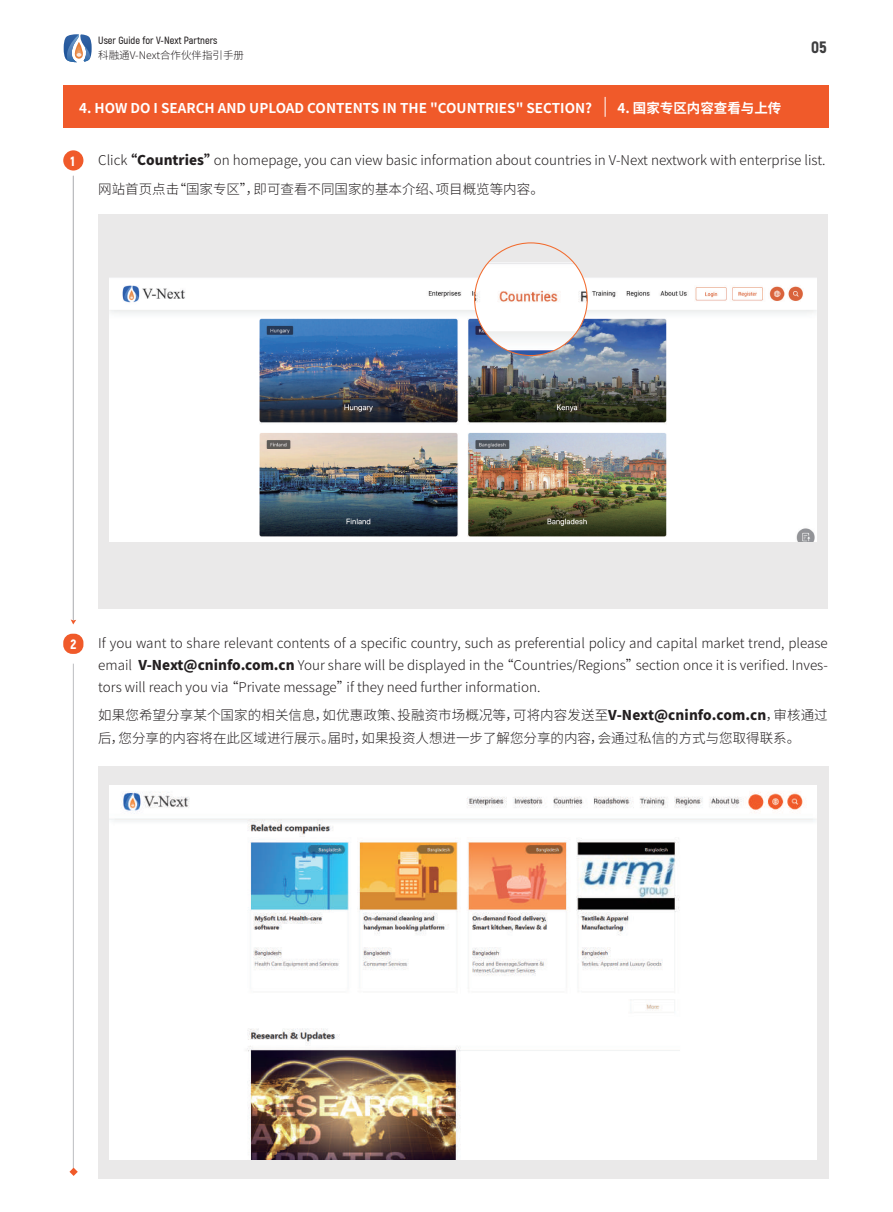
<style>
.page{position:relative;width:893px;height:1212px;background:#fff}
.page>*{position:absolute;margin:0;border:0;box-sizing:border-box;transform-origin:0 0}
.t1{font:900 16.5px "Akrobat";color:#3e3e3f}
.t2{font:300 13.5px/22.2px "Source Han Sans CN";color:#231f20}
.t3{font:700 13.5px "Source Han Sans CN";color:#fff}
.t4{font:900 13.5px "Akrobat";color:#fff}
.t5{font:600 10.5px "Akrobat";color:#231f20}
.t6{font:300 10.5px "Source Han Sans CN";color:#231f20}
.s1{font-weight:800}
</style>
<div class="page">
<div style="left:64px;top:86px;width:765px;height:42px;background:#f05a2a"></div>
<svg style="left:605px;top:97px;width:1px;height:20px"></svg>
<div style="left:98px;top:214px;width:730px;height:395px;background:#eae9e9"></div>
<img style="left:110px;top:278px;width:707px;height:264px">
<img style="left:475px;top:262px;width:112px;height:93px">
<div style="left:98px;top:766px;width:731px;height:412px;background:#eae9e9"></div>
<img style="left:109px;top:786px;width:707px;height:373px">
<div style="left:63px;top:150px;width:20px;height:21px;background:#f05a2a;border-radius:50%"></div>
<hr style="left:73px;top:176px;width:1px;height:444px;background:#bcbdc0">
<svg style="left:71px;top:619px;width:5px;height:5px"></svg>
<div style="left:63px;top:634px;width:20px;height:20px;background:#f05a2a;border-radius:9px"></div>
<hr style="left:73px;top:664px;width:1px;height:505px;background:#bcbdc0">
<svg style="left:69px;top:1167px;width:9px;height:9px"></svg>
<svg style="left:64px;top:34px;width:28px;height:28px"></svg>
<p class="t5" style="left:98px;top:35px;width:121px">User Guide for V-Next Partners</p>
<p class="t6" style="left:98px;top:49px;width:147px">科融通V-Next合作伙伴指引手册</p>
<p class="t3" style="left:79px;top:101px;width:515px">4. HOW DO I SEARCH AND UPLOAD CONTENTS IN THE "COUNTRIES" SECTION?</p>
<p class="t3" style="left:617px;top:101px;width:165px">4. 国家专区内容查看与上传</p>
<p class="t1" style="left:811px;top:37px;width:17px">05</p>
<p class="t4" style="left:70px;top:152px;width:6px">1</p>
<p class="t2" style="left:98px;top:147px;width:729px;line-height:28.2px">Click <span class="s1">“Countries”</span>on homepage, you can view basic information about countries in V-Next nextwork with enterprise list.网站首页点击“国家专区”，即可查看不同国家的基本介绍、项目概览等内容。</p>
<p class="t4" style="left:70px;top:636px;width:7px">2</p>
<p class="t2" style="left:98px;top:632px;width:731px;text-align:justify">If you want to share relevant contents of a specific country, such as preferential policy and capital market trend, please email <span class="s1">V-Next@cninfo.com.cn</span> Your share will be displayed in the “Countries/Regions”section once it is verified. Inves&shy;tors will reach you via “Private message”if they need further information.</p>
<p class="t2" style="left:98px;top:705px;width:731px">如果您希望分享某个国家的相关信息，如优惠政策、投融资市场概况等，可将内容发送至<span class="s1">V-Next@cninfo.com.cn</span>，审核通过后，您分享的内容将在此区域进行展示。届时，如果投资人想进一步了解您分享的内容，会通过私信的方式与您取得联系。</p>
</div>
